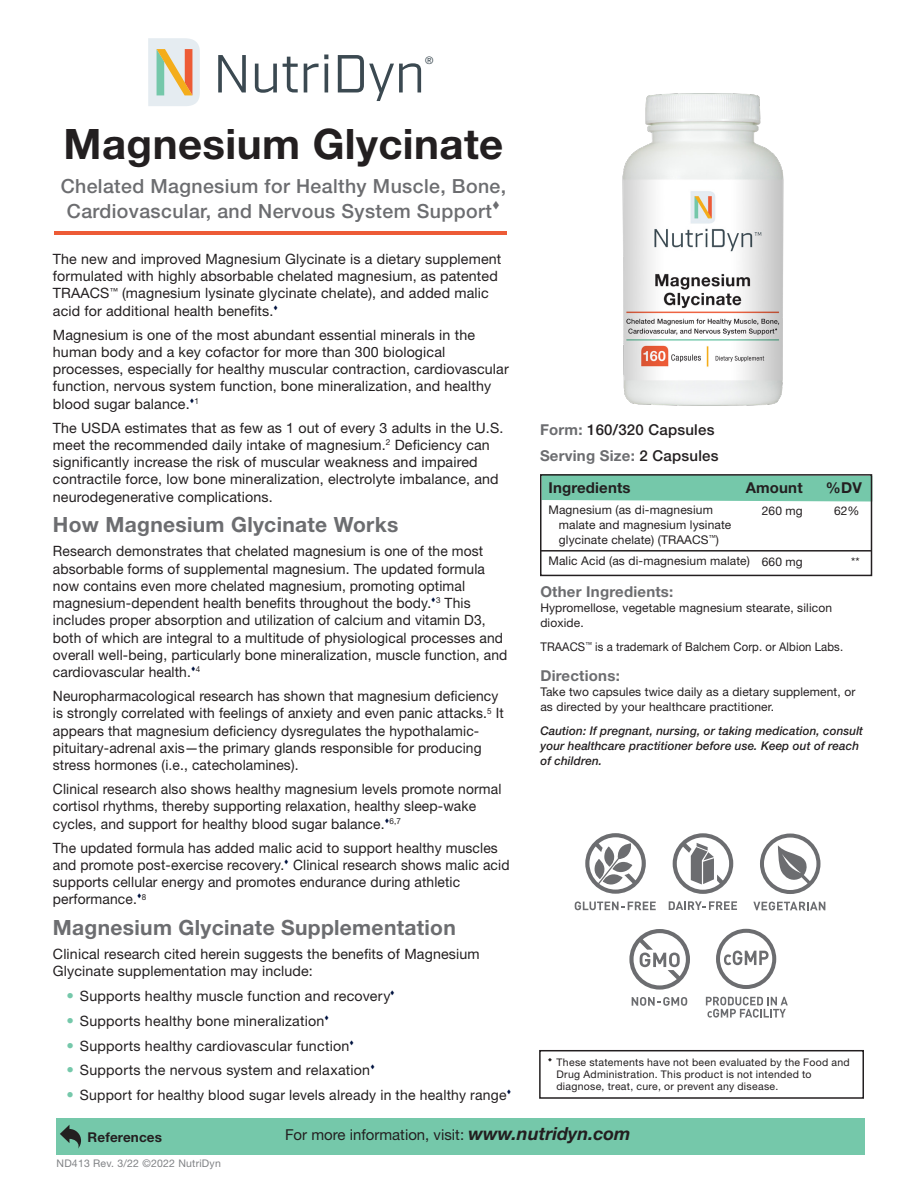
<style>
.page{position:relative;width:918px;height:1188px;background:#fff}
.page>*{position:absolute;margin:0;border:0;box-sizing:border-box;transform-origin:0 0}
.t1{font:53.55px "Industry";color:#3b4951}
.Product_Name{font:700 42px "Helvetica Neue LT Std";letter-spacing:.01em;color:#231f20}
.Body{font:700 21px "Helvetica Neue LT Std";letter-spacing:.015em;color:#6c6d70}
.t2{font:500 19.5px/25.5px "Helvetica Neue LT Std";letter-spacing:.02em;color:#6c6d70;text-align:center}
.t3{font:15px "Helvetica Neue LT Std";color:#231f20}
.Ingredient_Panel__He{font:700 15px "Helvetica Neue LT Std";letter-spacing:.015em;color:#6c6d70}
.t4{font:500 15px "Helvetica Neue LT Std";letter-spacing:.015em;color:#231f20}
.t5{font:700 15px "Helvetica Neue LT Std";letter-spacing:.01em;color:#231f20}
.Ingredient_Panel__Bo{font:700 15px "Helvetica Neue LT Std";letter-spacing:.015em;color:#6c6d70}
.Body-2{font:14.25px/17.2px "Helvetica Neue LT Std";letter-spacing:.01em;color:#231f20}
.t6{font:700 13.5px "Helvetica Neue LT Std";letter-spacing:.01em;color:#231f20}
.Ingredient_Panel__Bo-2{font:12px/15px "Helvetica Neue LT Std";letter-spacing:.01em;color:#231f20}
.Ingredient_Panel__Bo-3{font:italic 500 12px/15px "Helvetica Neue LT Std";letter-spacing:.01em;color:#231f20}
.Ingredient_Panel__Bo-4{font:12px "Helvetica Neue LT Std";letter-spacing:.01em;color:#231f20;scale:.94 1}
.t7{font:10.5px "Helvetica Neue LT Std";letter-spacing:.025em;color:#231f20}
.t8{font:10.5px "Helvetica Neue LT Std";letter-spacing:.02em;color:#808285}
.t9{font:10.35px "Helvetica Neue LT Std";color:#3b4951}
.Body-3{font:8.25px "Helvetica Neue LT Std";color:#231f20}
.s1{font-size:15px;color:#75c8aa}
.s2{font-weight:700;color:#6c6d70}
.s3{font-weight:500;color:#231f20}
.s4{font-weight:700;font-style:italic;font-size:18px}
</style>
<div class="page">
<hr style="left:54px;top:232px;width:453px;height:3px;background:#ed5b36">
<div style="left:543px;top:477px;width:326px;height:25px;background:#75c8aa"></div>
<div style="left:540px;top:474px;width:332px;height:102px;border:2px solid #231f20"></div>
<img style="left:622px;top:93px;width:162px;height:313px">
<hr style="left:541px;top:550px;width:331px;height:2px;background:#231f20">
<svg style="left:148px;top:38px;width:52px;height:68px;background:#ded6c4"></svg>
<div style="left:56px;top:1118px;width:809px;height:37px;background:#75c8aa"></div>
<svg style="left:669px;top:901px;width:68px;height:9px"></svg>
<svg style="left:673px;top:833px;width:60px;height:61px"></svg>
<svg style="left:632px;top:997px;width:55px;height:9px"></svg>
<svg style="left:629px;top:929px;width:61px;height:61px"></svg>
<svg style="left:706px;top:997px;width:82px;height:21px"></svg>
<svg style="left:716px;top:929px;width:60px;height:60px"></svg>
<svg style="left:585px;top:833px;width:61px;height:61px"></svg>
<svg style="left:575px;top:901px;width:81px;height:9px"></svg>
<svg style="left:753px;top:902px;width:72px;height:8px"></svg>
<svg style="left:760px;top:834px;width:60px;height:60px"></svg>
<div style="left:539px;top:1050px;width:325px;height:49px;border:2px solid #231f20"></div>
<svg style="left:60px;top:1125px;width:21px;height:24px"></svg>
<h1 class="t1" style="left:213px;top:42px;width:213px">NutriDyn</h1>
<p class="t9" style="left:425px;top:54px;width:10px">®</p>
<p class="Product_Name" style="left:64px;top:118px;width:441px">Magnesium Glycinate</p>
<p class="t2" style="left:61px;top:173px;width:447px">Chelated Magnesium for Healthy Muscle, Bone,<br>Cardiovascular, and Nervous System Support</p>
<p class="Body-2" style="left:53px;top:250px;width:450px">The new and improved Magnesium Glycinate is a dietary supplement formulated with highly absorbable chelated magnesium, as patented TRAACS<sup>™</sup> (magnesium lysinate glycinate chelate), and added malic acid for additional health benefits.</p>
<p class="Body-2" style="left:53px;top:326px;width:457px">Magnesium is one of the most abundant essential minerals in the human body and a key cofactor for more than 300 biological processes, especially for healthy muscular contraction, cardiovascular function, nervous system function, bone mineralization, and healthy blood sugar balance.</p>
<p class="Body-3" style="left:190px;top:396px;width:11px"><sup>▼</sup>1</p>
<p class="Body-2" style="left:53px;top:419px;width:452px">The USDA estimates that as few as 1 out of every 3 adults in the U.S. meet the recommended daily intake of magnesium.<sup>2</sup> Deficiency can significantly increase the risk of muscular weakness and impaired contractile force, low bone mineralization, electrolyte imbalance, and neurodegenerative complications.</p>
<p class="Body" style="left:53px;top:512px;width:347px">How Magnesium Glycinate Works</p>
<p class="Body-2" style="left:53px;top:543px;width:456px">Research demonstrates that chelated magnesium is one of the most absorbable forms of supplemental magnesium. The updated formula now contains even more chelated magnesium, promoting optimal magnesium-dependent health benefits throughout the body.<sup>▼</sup><sup>3</sup> This includes proper absorption and utilization of calcium and vitamin D3, both of which are integral to a multitude of physiological processes and overall well-being, particularly bone mineralization, muscle function, and cardiovascular health.</p>
<p class="Body-3" style="left:191px;top:665px;width:11px"><sup>▼</sup>4</p>
<p class="Body-2" style="left:53px;top:687px;width:452px">Neuropharmacological research has shown that magnesium deficiency is strongly correlated with feelings of anxiety and even panic attacks.<sup>5</sup> It appears that magnesium deficiency dysregulates the hypothalamic&shy;pituitary-adrenal axis—the primary glands responsible for producing stress hormones (i.e., catecholamines).</p>
<p class="Body-2" style="left:53px;top:780px;width:450px">Clinical research also shows healthy magnesium levels promote normal cortisol rhythms, thereby supporting relaxation, healthy sleep-wake cycles, and support for healthy blood sugar balance.</p>
<p class="Body-3" style="left:385px;top:816px;width:18px"><sup>▼</sup>6,7</p>
<p class="Body-2" style="left:53px;top:839px;width:458px">The updated formula has added malic acid to support healthy muscles and promote post-exercise recovery.<sup>▼</sup> Clinical research shows malic acid supports cellular energy and promotes endurance during athletic performance.</p>
<p class="Body-3" style="left:137px;top:892px;width:11px"><sup>▼</sup>8</p>
<p class="Body" style="left:53px;top:915px;width:404px">Magnesium Glycinate Supplementation</p>
<p class="Body-2" style="left:53px;top:945px;width:428px">Clinical research cited herein suggests the benefits of Magnesium<br>Glycinate supplementation may include:</p>
<p class="Body-2" style="left:66px;top:987px;width:326px"><span class="s1">•</span> Supports healthy muscle function and recovery</p>
<p class="Body-2" style="left:66px;top:1012px;width:260px"><span class="s1">•</span> Supports healthy bone mineralization</p>
<p class="Body-2" style="left:66px;top:1037px;width:285px"><span class="s1">•</span> Supports healthy cardiovascular function</p>
<p class="Body-2" style="left:66px;top:1062px;width:305px"><span class="s1">•</span> Supports the nervous system and relaxation</p>
<p class="Body-2" style="left:66px;top:1086px;width:442px"><span class="s1">•</span> Support for healthy blood sugar levels already in the healthy range</p>
<p class="t4" style="left:540px;top:421px;width:176px"><span class="s2">Form:</span> 160/320 Capsules</p>
<p class="Ingredient_Panel__He" style="left:540px;top:446px;width:180px">Serving Size: <span class="s3">2 Capsules</span></p>
<p class="t5" style="left:549px;top:479px;width:84px">Ingredients</p>
<p class="Ingredient_Panel__Bo-2" style="left:549px;top:502px;width:166px">Magnesium (as di-magnesium</p>
<p class="Ingredient_Panel__Bo-2" style="left:559px;top:517px;width:174px">malate and magnesium lysinate</p>
<p class="Ingredient_Panel__Bo-2" style="left:559px;top:532px;width:162px">glycinate chelate) (TRAACS<sup>™</sup>)</p>
<p class="Ingredient_Panel__Bo-2" style="left:549px;top:553px;width:203px">Malic Acid (as di-magnesium malate)</p>
<p class="t5" style="left:746px;top:478px;width:58px">Amount</p>
<p class="t5" style="left:826px;top:478px;width:37px">%DV</p>
<p class="Ingredient_Panel__Bo-2" style="left:834px;top:503px;width:27px">62%</p>
<p class="Ingredient_Panel__Bo-2" style="left:762px;top:503px;width:43px">260 mg</p>
<p class="Ingredient_Panel__Bo-2" style="left:762px;top:554px;width:43px">660 mg</p>
<p class="Ingredient_Panel__Bo-2" style="left:851px;top:554px;width:10px">**</p>
<p class="Ingredient_Panel__He" style="left:540px;top:583px;width:134px">Other Ingredients:</p>
<p class="Ingredient_Panel__Bo-2" style="left:540px;top:600px;width:293px">Hypromellose, vegetable magnesium stearate, silicon dioxide.</p>
<p class="Ingredient_Panel__Bo-4" style="left:540px;top:640px;width:324px">TRAACS<sup>™</sup> is a trademark of Balchem Corp. or Albion Labs.</p>
<p class="Ingredient_Panel__Bo" style="left:540px;top:667px;width:81px">Directions:</p>
<p class="Ingredient_Panel__Bo-2" style="left:540px;top:684px;width:316px">Take two capsules twice daily as a dietary supplement, or as directed by your healthcare practitioner.</p>
<p class="Ingredient_Panel__Bo-3" style="left:540px;top:723px;width:324px">Caution: If pregnant, nursing, or taking medication, consult your healthcare practitioner before use. Keep out of reach of children.</p>
<p class="t7" style="left:557px;top:1056px;width:295px">These statements have not been evaluated by the Food and</p>
<p class="t7" style="left:557px;top:1068px;width:257px">Drug Administration. This product is not intended to</p>
<p class="t7" style="left:557px;top:1080px;width:223px">diagnose, treat, cure, or prevent any disease.</p>
<p class="t6" style="left:88px;top:1129px;width:76px">References</p>
<p class="t8" style="left:57px;top:1157px;width:166px">ND413 Rev. 3/22 ©2022 NutriDyn</p>
<p class="t3" style="left:285px;top:1126px;width:347px">For more information, visit: <span class="s4">www.nutridyn.com</span></p>
</div>
